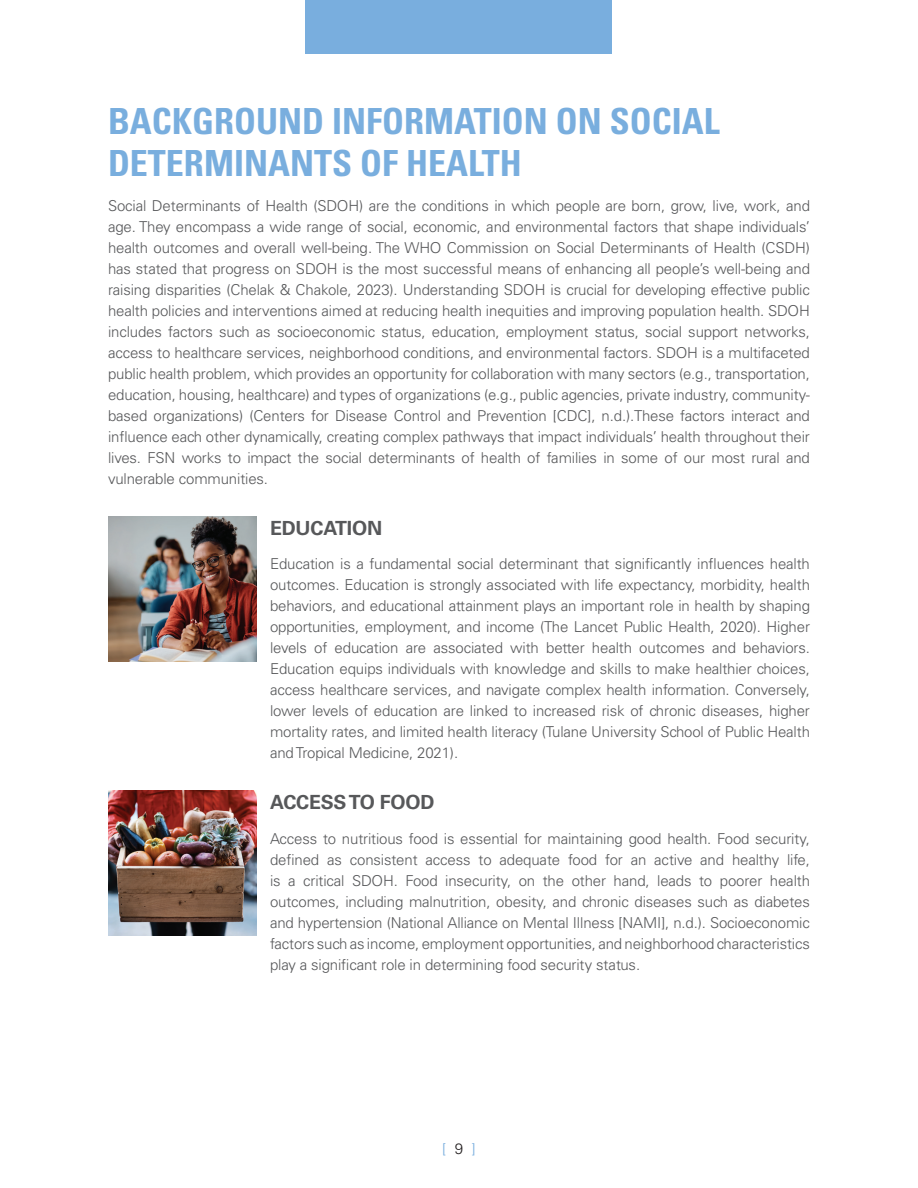
<style>
.page{position:relative;width:918px;height:1188px;background:#fff}
.page>*{position:absolute;margin:0;border:0;box-sizing:border-box;transform-origin:0 0}
.t1{font:700 condensed 36px/42px "Univers LT Std";color:#79aede}
.t2{font:700 19.5px "Univers LT Std";letter-spacing:-.01em;color:#57585a}
.t3{font:300 15px/21px "Univers LT Std";letter-spacing:-.01em;color:#57585a;text-align:justify}
.t4{font:300 15px "Univers LT Std";color:#79aede}
.s1{color:#231f20}
</style>
<div class="page">
<div style="left:306px;top:0;width:306px;height:54px;background:#79aede"></div>
<img style="left:108px;top:516px;width:148px;height:146px">
<img style="left:108px;top:791px;width:148px;height:145px">
<h1 class="t1" style="left:108px;top:100px;width:613px">BACKGROUND INFORMATION ON SOCIAL<br>DETERMINANTS OF HEALTH</h1>
<p class="t3" style="left:108px;top:195px;width:704px">Social Determinants of Health (SDOH) are the conditions in which people are born, grow, live, work, and age. They encompass a wide range of social, economic, and environmental factors that shape individuals’ health outcomes and overall well-being. The WHO Commission on Social Determinants of Health (CSDH) has stated that progress on SDOH is the most successful means of enhancing all people’s well-being and raising disparities (Chelak &amp; Chakole, 2023). Understanding SDOH is crucial for developing effective public health policies and interventions aimed at reducing health inequities and improving population health. SDOH includes factors such as socioeconomic status, education, employment status, social support networks, access to healthcare services, neighborhood conditions, and environmental factors. SDOH is a multifaceted public health problem, which provides an opportunity for collaboration with many sectors (e.g., transportation, education, housing, healthcare) and types of organizations (e.g., public agencies, private industry, community&shy;based organizations) (Centers for Disease Control and Prevention [CDC], n.d.).These factors interact and influence each other dynamically, creating complex pathways that impact individuals’ health throughout their lives. FSN works to impact the social determinants of health of families in some of our most rural and vulnerable communities.</p>
<h2 class="t2" style="left:270px;top:516px;width:114px">EDUCATION</h2>
<p class="t3" style="left:270px;top:553px;width:542px">Education is a fundamental social determinant that significantly influences health outcomes. Education is strongly associated with life expectancy, morbidity, health behaviors, and educational attainment plays an important role in health by shaping opportunities, employment, and income (The Lancet Public Health, 2020). Higher levels of education are associated with better health outcomes and behaviors.<br>Education equips individuals with knowledge and skills to make healthier choices, access healthcare services, and navigate complex health information. Conversely, lower levels of education are linked to increased risk of chronic diseases, higher mortality rates, and limited health literacy (Tulane University School of Public Health and Tropical Medicine, 2021).</p>
<h2 class="t2" style="left:270px;top:791px;width:166px">ACCESS TO FOOD</h2>
<p class="t3" style="left:270px;top:828px;width:542px">Access to nutritious food is essential for maintaining good health. Food security, defined as consistent access to adequate food for an active and healthy life, is a critical SDOH. Food insecurity, on the other hand, leads to poorer health outcomes, including malnutrition, obesity, and chronic diseases such as diabetes and hypertension (National Alliance on Mental Illness [NAMI], n.d.). Socioeconomic factors such as income, employment opportunities, and neighborhood characteristics play a significant role in determining food security status.</p>
<p class="t4" style="left:442px;top:1139px;width:35px">[ <span class="s1">9</span> ]</p>
</div>
